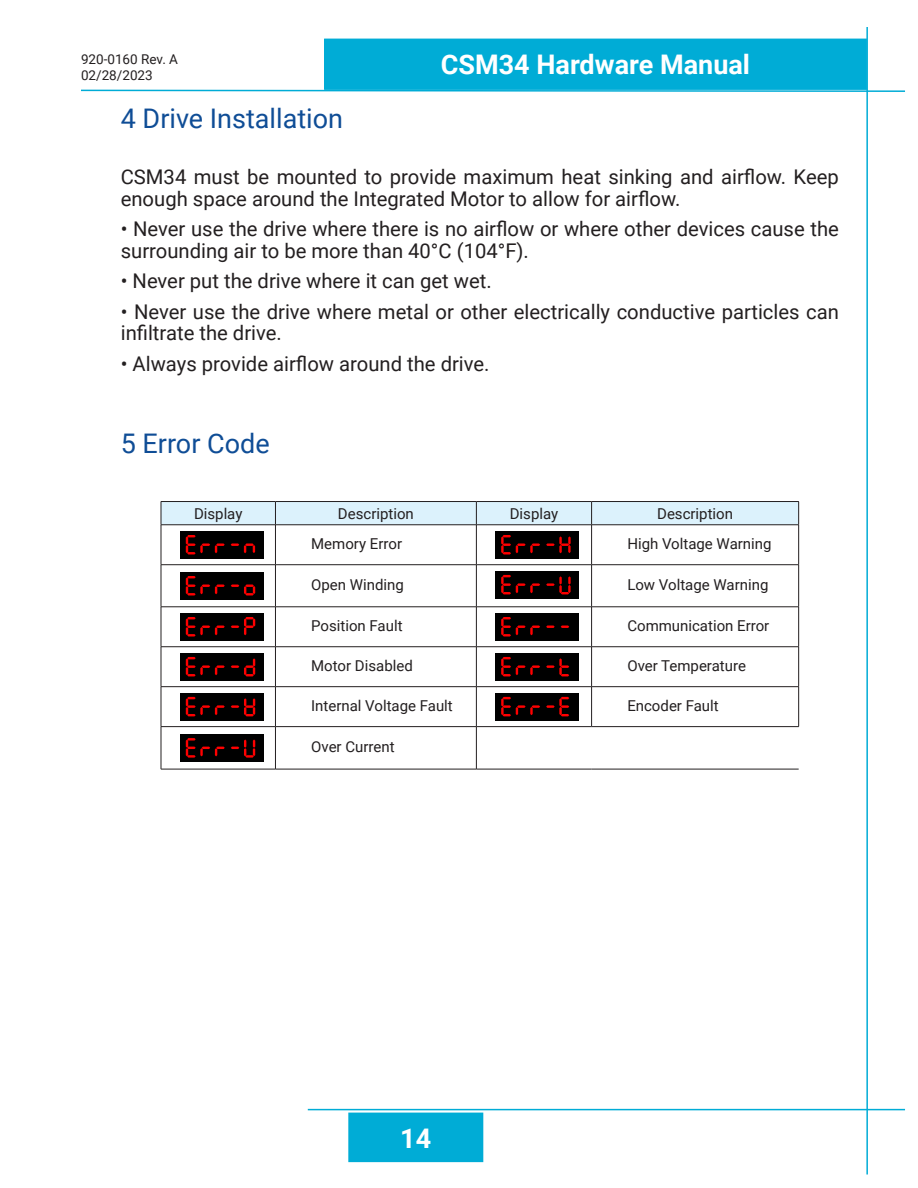
<style>
.page{position:relative;width:918px;height:1188px;background:#fff}
.page>*{position:absolute;margin:0;border:0;box-sizing:border-box;transform-origin:0 0}
.Headline_2{font:27px "Roboto";color:#0f4d96}
.page_Number{font:700 27px "Roboto";color:#fff}
.content_text1{font:20.25px/21.8px "Roboto";color:#231f20}
.text_9{font:15px "Roboto";color:#231f20}
.content_text{font:15px "Roboto";color:#231f20}
.Body_text{font:13.5px "Roboto";color:#231f20}
</style>
<div class="page">
<svg style="left:81px;top:89px;width:824px;height:3px;background:#5cc9e4"></svg>
<hr style="left:308px;top:1109px;width:597px;height:1px;background:#00acd6">
<div style="left:349px;top:1113px;width:134px;height:48px;background:#00acd6"></div>
<div style="left:348px;top:1113px;width:135px;height:49px;border:2px solid #00acd6"></div>
<hr style="left:866px;top:27px;width:2px;height:1147px;background:#00acd6">
<div style="left:325px;top:39px;width:541px;height:50px;background:#00acd6"></div>
<div style="left:324px;top:39px;width:543px;height:51px;border:2px solid #00acd6"></div>
<hr style="left:161px;top:501px;width:114px;height:1px;background:#231f20">
<hr style="left:275px;top:501px;width:201px;height:1px;background:#231f20">
<hr style="left:476px;top:501px;width:116px;height:1px;background:#231f20">
<hr style="left:592px;top:501px;width:207px;height:1px;background:#231f20">
<div style="left:161px;top:502px;width:638px;height:23px;background:#dcf2fc"></div>
<hr style="left:161px;top:525px;width:114px;height:1px;background:#231f20">
<hr style="left:161px;top:525px;width:1px;height:40px;background:#231f20">
<hr style="left:275px;top:525px;width:201px;height:1px;background:#231f20">
<hr style="left:275px;top:525px;width:1px;height:40px;background:#231f20">
<hr style="left:476px;top:525px;width:116px;height:1px;background:#231f20">
<hr style="left:476px;top:525px;width:1px;height:40px;background:#231f20">
<hr style="left:592px;top:525px;width:207px;height:1px;background:#231f20">
<hr style="left:591px;top:525px;width:1px;height:40px;background:#231f20">
<hr style="left:798px;top:525px;width:1px;height:40px;background:#231f20">
<hr style="left:161px;top:564px;width:114px;height:1px;background:#231f20">
<hr style="left:161px;top:565px;width:1px;height:42px;background:#231f20">
<hr style="left:275px;top:564px;width:201px;height:1px;background:#231f20">
<hr style="left:275px;top:565px;width:1px;height:42px;background:#231f20">
<hr style="left:476px;top:564px;width:116px;height:1px;background:#231f20">
<hr style="left:476px;top:565px;width:1px;height:42px;background:#231f20">
<hr style="left:592px;top:564px;width:207px;height:1px;background:#231f20">
<hr style="left:591px;top:565px;width:1px;height:42px;background:#231f20">
<hr style="left:798px;top:565px;width:1px;height:42px;background:#231f20">
<hr style="left:161px;top:607px;width:114px;height:1px;background:#231f20">
<hr style="left:161px;top:607px;width:1px;height:40px;background:#231f20">
<hr style="left:275px;top:607px;width:201px;height:1px;background:#231f20">
<hr style="left:275px;top:607px;width:1px;height:40px;background:#231f20">
<hr style="left:476px;top:607px;width:116px;height:1px;background:#231f20">
<hr style="left:476px;top:607px;width:1px;height:40px;background:#231f20">
<hr style="left:592px;top:607px;width:207px;height:1px;background:#231f20">
<hr style="left:591px;top:607px;width:1px;height:40px;background:#231f20">
<hr style="left:798px;top:607px;width:1px;height:40px;background:#231f20">
<hr style="left:161px;top:646px;width:114px;height:1px;background:#231f20">
<hr style="left:161px;top:647px;width:1px;height:39px;background:#231f20">
<hr style="left:275px;top:646px;width:201px;height:1px;background:#231f20">
<hr style="left:275px;top:647px;width:1px;height:39px;background:#231f20">
<hr style="left:476px;top:646px;width:116px;height:1px;background:#231f20">
<hr style="left:476px;top:647px;width:1px;height:39px;background:#231f20">
<hr style="left:592px;top:646px;width:207px;height:1px;background:#231f20">
<hr style="left:591px;top:647px;width:1px;height:39px;background:#231f20">
<hr style="left:798px;top:647px;width:1px;height:39px;background:#231f20">
<hr style="left:161px;top:686px;width:114px;height:1px;background:#231f20">
<hr style="left:161px;top:687px;width:1px;height:39px;background:#231f20">
<hr style="left:275px;top:686px;width:201px;height:1px;background:#231f20">
<hr style="left:275px;top:687px;width:1px;height:39px;background:#231f20">
<hr style="left:476px;top:686px;width:116px;height:1px;background:#231f20">
<hr style="left:476px;top:687px;width:1px;height:39px;background:#231f20">
<hr style="left:592px;top:686px;width:207px;height:1px;background:#231f20">
<hr style="left:591px;top:687px;width:1px;height:39px;background:#231f20">
<hr style="left:798px;top:687px;width:1px;height:39px;background:#231f20">
<hr style="left:161px;top:726px;width:114px;height:1px;background:#231f20">
<hr style="left:161px;top:727px;width:1px;height:42px;background:#231f20">
<hr style="left:275px;top:726px;width:201px;height:1px;background:#231f20">
<hr style="left:275px;top:727px;width:1px;height:42px;background:#231f20">
<hr style="left:476px;top:726px;width:116px;height:1px;background:#231f20">
<hr style="left:476px;top:727px;width:1px;height:42px;background:#231f20">
<hr style="left:592px;top:726px;width:207px;height:1px;background:#231f20">
<hr style="left:161px;top:769px;width:114px;height:1px;background:#231f20">
<hr style="left:275px;top:769px;width:201px;height:1px;background:#231f20">
<hr style="left:476px;top:769px;width:116px;height:1px;background:#231f20">
<hr style="left:592px;top:769px;width:207px;height:1px;background:#231f20">
<div style="left:180px;top:531px;width:83px;height:28px;background:#000"></div>
<svg style="left:186px;top:535px;width:39px;height:19px"></svg>
<svg style="left:231px;top:543px;width:24px;height:10px"></svg>
<div style="left:495px;top:531px;width:84px;height:28px;background:#000"></div>
<svg style="left:501px;top:535px;width:39px;height:19px"></svg>
<svg style="left:546px;top:536px;width:25px;height:17px"></svg>
<div style="left:180px;top:572px;width:84px;height:28px;background:#000"></div>
<svg style="left:186px;top:576px;width:39px;height:20px"></svg>
<svg style="left:231px;top:585px;width:24px;height:11px"></svg>
<div style="left:495px;top:571px;width:84px;height:28px;background:#000"></div>
<svg style="left:501px;top:575px;width:39px;height:19px"></svg>
<svg style="left:546px;top:576px;width:25px;height:18px"></svg>
<div style="left:180px;top:613px;width:84px;height:28px;background:#000"></div>
<svg style="left:186px;top:617px;width:39px;height:20px"></svg>
<svg style="left:231px;top:617px;width:24px;height:18px"></svg>
<div style="left:495px;top:613px;width:84px;height:28px;background:#000"></div>
<svg style="left:501px;top:617px;width:39px;height:20px"></svg>
<svg style="left:546px;top:626px;width:9px;height:2px"></svg>
<svg style="left:561px;top:626px;width:8px;height:2px"></svg>
<div style="left:180px;top:653px;width:84px;height:28px;background:#000"></div>
<svg style="left:186px;top:657px;width:39px;height:19px"></svg>
<svg style="left:231px;top:658px;width:24px;height:18px"></svg>
<div style="left:495px;top:653px;width:84px;height:28px;background:#000"></div>
<svg style="left:501px;top:657px;width:39px;height:19px"></svg>
<svg style="left:546px;top:658px;width:23px;height:18px"></svg>
<div style="left:180px;top:693px;width:84px;height:28px;background:#000"></div>
<svg style="left:186px;top:697px;width:39px;height:19px"></svg>
<svg style="left:231px;top:698px;width:24px;height:18px"></svg>
<div style="left:495px;top:693px;width:84px;height:28px;background:#000"></div>
<svg style="left:501px;top:697px;width:39px;height:19px"></svg>
<svg style="left:546px;top:697px;width:23px;height:19px"></svg>
<div style="left:180px;top:734px;width:84px;height:28px;background:#000"></div>
<svg style="left:186px;top:738px;width:39px;height:20px"></svg>
<svg style="left:231px;top:739px;width:24px;height:19px"></svg>
<p class="Body_text" style="left:81px;top:50px;width:99px">920-0160 Rev. A</p>
<p class="Body_text" style="left:81px;top:66px;width:73px">02/28/2023</p>
<p class="Headline_2" style="left:121px;top:100px;width:224px">4 Drive Installation</p>
<p class="page_Number" style="left:441px;top:45px;width:311px">CSM34 Hardware Manual</p>
<p class="content_text1" style="left:121px;top:166px;width:720px">CSM34 must be mounted to provide maximum heat sinking and airflow. Keep enough space around the Integrated Motor to allow for airflow.</p>
<p class="content_text1" style="left:121px;top:218px;width:720px">• Never use the drive where there is no airflow or where other devices cause the surrounding air to be more than 40°C (104°F).</p>
<p class="content_text1" style="left:121px;top:270px;width:372px">• Never put the drive where it can get wet.</p>
<p class="content_text1" style="left:121px;top:300px;width:720px">• Never use the drive where metal or other electrically conductive particles can infiltrate the drive.</p>
<p class="content_text1" style="left:121px;top:352px;width:370px">• Always provide airflow around the drive.</p>
<p class="Headline_2" style="left:121px;top:425px;width:150px">5 Error Code</p>
<p class="content_text" style="left:194px;top:503px;width:50px">Display</p>
<p class="content_text" style="left:338px;top:503px;width:77px">Description</p>
<p class="content_text" style="left:510px;top:503px;width:50px">Display</p>
<p class="content_text" style="left:657px;top:503px;width:77px">Description</p>
<p class="text_9" style="left:311px;top:533px;width:92px">Memory Error</p>
<p class="text_9" style="left:627px;top:533px;width:146px">High Voltage Warning</p>
<p class="text_9" style="left:311px;top:574px;width:94px">Open Winding</p>
<p class="text_9" style="left:627px;top:574px;width:143px">Low Voltage Warning</p>
<p class="text_9" style="left:311px;top:615px;width:93px">Position Fault</p>
<p class="text_9" style="left:627px;top:615px;width:144px">Communication Error</p>
<p class="text_9" style="left:311px;top:655px;width:103px">Motor Disabled</p>
<p class="text_9" style="left:627px;top:655px;width:120px">Over Temperature</p>
<p class="text_9" style="left:311px;top:695px;width:143px">Internal Voltage Fault</p>
<p class="text_9" style="left:627px;top:695px;width:93px">Encoder Fault</p>
<p class="text_9" style="left:311px;top:737px;width:85px">Over Current</p>
<h1 class="page_Number" style="left:400px;top:1119px;width:32px">14</h1>
</div>
